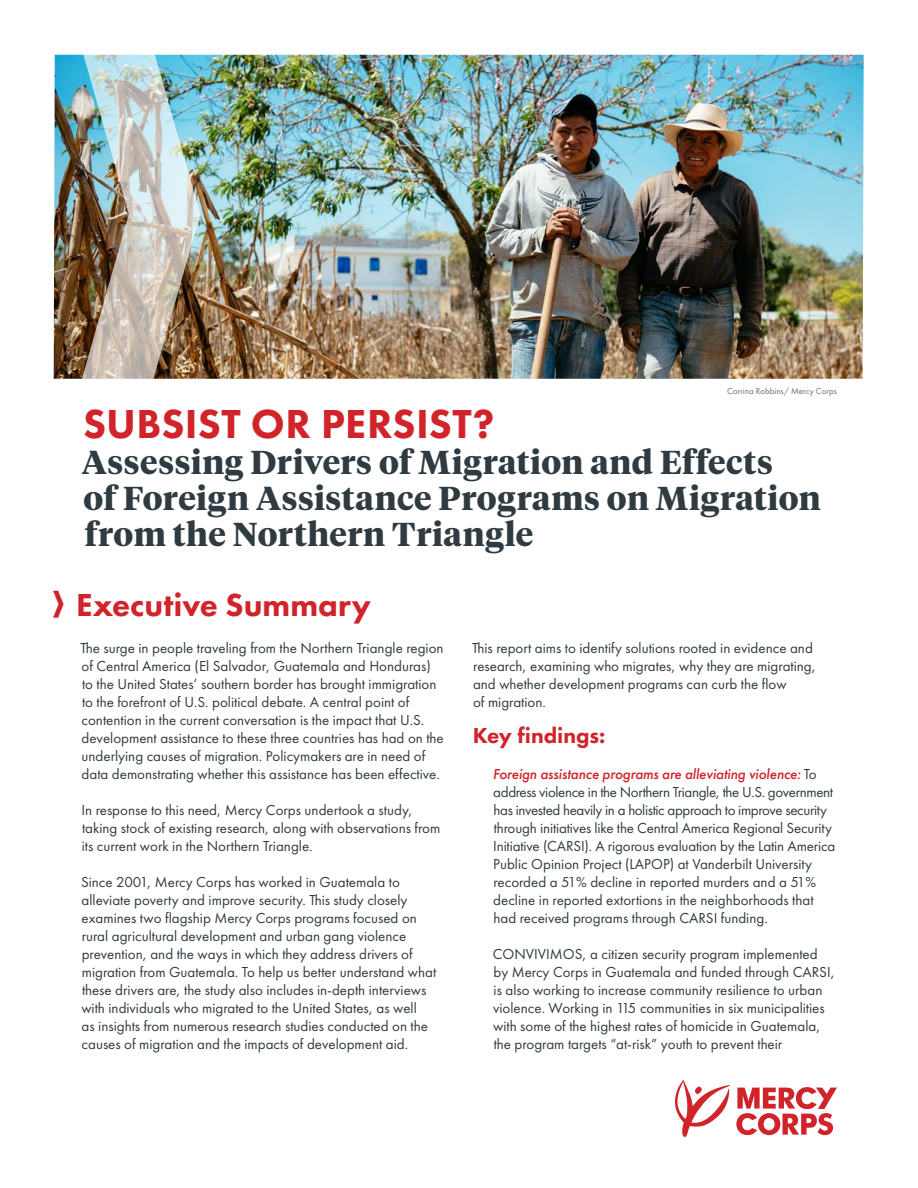
<style>
.page{position:relative;width:918px;height:1188px;background:#fff}
.page>*{position:absolute;margin:0;border:0;box-sizing:border-box;transform-origin:0 0}
.Cover_Title{font:800 42px "Futura PT";letter-spacing:.01em;color:#d1232a}
.Cover_Title-2{font:700 33px/36px "Tiempos Headline";letter-spacing:.015em;color:#2f3b41}
.Heading_1{font:800 33px "Futura PT";color:#d1232a}
.Heading_3{font:800 22.5px "Futura PT";color:#d1232a}
.Body_Text___Futura{font:15px/18px "Futura PT";color:#2f3b41}
.Heading_3-2{font:15px/18px "Futura PT";letter-spacing:-.01em;color:#2f3b41}
.Photo_credit{font:9px "Futura PT";color:#667177}
.s1{font-weight:500;font-style:italic;color:#d1232a}
</style>
<div class="page">
<img style="left:54px;top:55px;width:810px;height:324px">
<img style="left:75px;top:54px;width:125px;height:325px">
<svg style="left:675px;top:1080px;width:55px;height:57px"></svg>
<svg style="left:736px;top:1087px;width:101px;height:48px"></svg>
<p class="Photo_credit" style="left:727px;top:385px;width:111px">Corrina Robbins/ Mercy Corps</p>
<p class="Cover_Title" style="left:83px;top:398px;width:413px">SUBSIST OR PERSIST?</p>
<p class="Cover_Title-2" style="left:82px;top:443px;width:740px">Assessing Drivers of Migration and Effects<br>of Foreign Assistance Programs on Migration from the Northern Triangle</p>
<p class="Heading_1" style="left:76px;top:584px;width:296px">Executive Summary</p>
<p class="Body_Text___Futura" style="left:81px;top:638px;width:365px">The surge in people traveling from the Northern Triangle region of Central America (El Salvador, Guatemala and Honduras) to the United States’ southern border has brought immigration to the forefront of U.S. political debate. A central point of contention in the current conversation is the impact that U.S. development assistance to these three countries has had on the underlying causes of migration. Policymakers are in need of data demonstrating whether this assistance has been effective.</p>
<p class="Body_Text___Futura" style="left:81px;top:800px;width:360px">In response to this need, Mercy Corps undertook a study, taking stock of existing research, along with observations from its current work in the Northern Triangle.</p>
<p class="Body_Text___Futura" style="left:81px;top:872px;width:357px">Since 2001, Mercy Corps has worked in Guatemala to alleviate poverty and improve security. This study closely examines two flagship Mercy Corps programs focused on rural agricultural development and urban gang violence prevention, and the ways in which they address drivers of migration from Guatemala. To help us better understand what these drivers are, the study also includes in-depth interviews with individuals who migrated to the United States, as well<br>as insights from numerous research studies conducted on the causes of migration and the impacts of development aid.</p>
<p class="Body_Text___Futura" style="left:472px;top:638px;width:345px">This report aims to identify solutions rooted in evidence and research, examining who migrates, why they are migrating, and whether development programs can curb the flow<br>of migration.</p>
<p class="Heading_3" style="left:473px;top:721px;width:134px">Key findings:</p>
<p class="Heading_3-2" style="left:493px;top:764px;width:344px"><span class="s1">Foreign assistance programs are alleviating violence:</span> To address violence in the Northern Triangle, the U.S. government has invested heavily in a holistic approach to improve security through initiatives like the Central America Regional Security Initiative (CARSI). A rigorous evaluation by the Latin America Public Opinion Project (LAPOP) at Vanderbilt University recorded a 51% decline in reported murders and a 51% decline in reported extortions in the neighborhoods that had received programs through CARSI funding.</p>
<p class="Body_Text___Futura" style="left:493px;top:944px;width:344px">CONVIVIMOS, a citizen security program implemented by Mercy Corps in Guatemala and funded through CARSI, is also working to increase community resilience to urban violence. Working in 115 communities in six municipalities with some of the highest rates of homicide in Guatemala, the program targets “at-risk” youth to prevent their</p>
</div>
